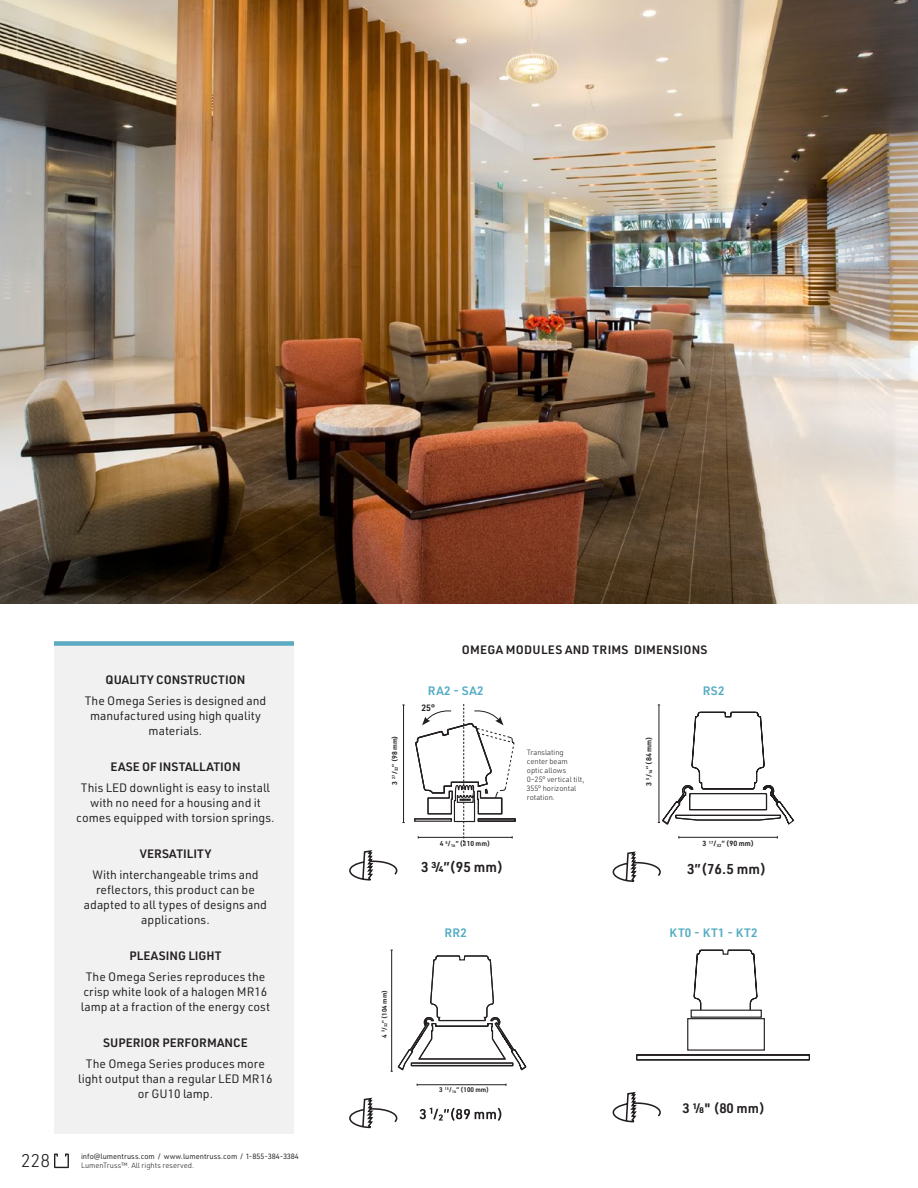
<style>
.page{position:relative;width:918px;height:1188px;background:#fff}
.page>*{position:absolute;margin:0;border:0;box-sizing:border-box;transform-origin:0 0}
.t1{font:300 18px "URWDIN";color:#231f20}
.t2{font:600 14.1px "URWDIN";color:#231f20}
.Description_produit{font:600 13.5px "URWDIN";color:#231f20}
.t3{font:12px/15px "URWDIN";color:#231f20;text-align:center}
.Titre-Section_No_lin{font:600 12px "URWDIN";letter-spacing:.01em;color:#231f20}
.Titre-Section_No_lin-2{font:600 12px "URWDIN";letter-spacing:.025em;color:#53acc1}
.Titre-Section_No_lin-3{font:600 12px "URWDIN";letter-spacing:.05em;color:#53acc1}
.Description_produit-2{font:600 9px "URWDIN";color:#231f20}
.t4{font:300 7.5px/9px "URWDIN";color:#231f20}
.t5{font:7.5px "URWDIN";color:#231f20}
.t6{font:600 7.35px "URWDIN";color:#231f20}
.t7{font:600 7.2px "URWDIN";color:#231f20}
.t8{font:600 7.05px "URWDIN";color:#231f20}
.t9{font:600 6.9px "URWDIN";color:#231f20}
.t10{font:600 6.6px "URWDIN";color:#231f20}
</style>
<div class="page">
<svg style="left:54px;top:1153px;width:15px;height:15px"></svg>
<div style="left:54px;top:641px;width:240px;height:493px;background:#f1f1f2"></div>
<img style="left:0;top:0;width:918px;height:604px">
<div style="left:54px;top:641px;width:240px;height:5px;background:#5baac1"></div>
<hr style="left:403px;top:705px;width:1px;height:118px;background:#231f20">
<svg style="left:349px;top:850px;width:49px;height:31px"></svg>
<hr style="left:679px;top:837px;width:98px;height:1px;background:#231f20">
<svg style="left:658px;top:705px;width:137px;height:120px"></svg>
<svg style="left:612px;top:851px;width:49px;height:31px"></svg>
<hr style="left:417px;top:1084px;width:89px;height:1px;background:#231f20">
<svg style="left:391px;top:950px;width:136px;height:122px"></svg>
<svg style="left:420px;top:1108px;width:81px;height:13px"></svg>
<svg style="left:349px;top:1097px;width:49px;height:32px"></svg>
<svg style="left:636px;top:949px;width:174px;height:112px"></svg>
<svg style="left:612px;top:1092px;width:49px;height:31px"></svg>
<div style="left:687px;top:1018px;width:78px;height:33px;border:1px solid #231f20"></div>
<div style="left:691px;top:1010px;width:70px;height:7px;background:#fff"></div>
<div style="left:691px;top:1010px;width:71px;height:8px;border:1px solid #231f20"></div>
<svg style="left:414px;top:704px;width:102px;height:142px"></svg>
<p class="Titre-Section_No_lin" style="left:106px;top:672px;width:141px">QUALITY CONSTRUCTION</p>
<p class="t3" style="left:85px;top:693px;width:183px">The Omega Series is designed and manufactured using high quality materials.</p>
<p class="Titre-Section_No_lin" style="left:110px;top:759px;width:132px">EASE OF INSTALLATION</p>
<p class="t3" style="left:76px;top:780px;width:200px">This LED downlight is easy to install with no need for a housing and it comes equipped with torsion springs.</p>
<p class="Titre-Section_No_lin" style="left:140px;top:846px;width:73px">VERSATILITY</p>
<p class="t3" style="left:84px;top:867px;width:185px">With interchangeable trims and reflectors, this product can be adapted to all types of designs and applications.</p>
<p class="Titre-Section_No_lin" style="left:129px;top:948px;width:94px">PLEASING LIGHT</p>
<p class="t3" style="left:81px;top:969px;width:191px">The Omega Series reproduces the crisp white look of a halogen MR16 lamp at a fraction of the energy cost</p>
<p class="Titre-Section_No_lin" style="left:103px;top:1034px;width:146px">SUPERIOR PERFORMANCE</p>
<p class="t3" style="left:86px;top:1056px;width:181px">The Omega Series produces more</p>
<p class="t3" style="left:78px;top:1071px;width:196px">light output than a regular LED MR16 or GU10 lamp.</p>
<h1 class="t1" style="left:21px;top:1149px;width:31px">228</h1>
<p class="t5" style="left:81px;top:1152px;width:219px">info@lumentruss.com / www.lumentruss.com / 1-855-384-3384</p>
<p class="t4" style="left:81px;top:1161px;width:115px">LumenTruss™. All rights reserved.</p>
<p class="t9" style="left:390px;top:785px;width:51px;rotate:-90deg">3 <sup>27</sup>/<sub>32</sub>” (98 mm)</p>
<p class="t10" style="left:380px;top:1038px;width:50px;rotate:-90deg">4 <sup>3</sup>/<sub>32</sub>” (104 mm)</p>
<p class="Titre-Section_No_lin" style="left:462px;top:642px;width:247px">OMEGA MODULES AND TRIMS DIMENSIONS</p>
<p class="Titre-Section_No_lin-2" style="left:428px;top:683px;width:57px">RA2 - SA2</p>
<p class="Titre-Section_No_lin-2" style="left:703px;top:683px;width:23px">RS2</p>
<p class="Description_produit-2" style="left:421px;top:702px;width:15px">25°</p>
<p class="t8" style="left:440px;top:839px;width:52px">4 <sup>5</sup>/<sub>16</sub>” (110 mm)</p>
<p class="t2" style="left:421px;top:857px;width:84px">3 ¾”(95 mm)</p>
<p class="Titre-Section_No_lin-2" style="left:444px;top:925px;width:24px">RR2</p>
<p class="t4" style="left:527px;top:747px;width:59px">Translating center beam optic allows<br>0–25° vertical tilt,<br>355° horizontal rotation.</p>
<p class="t10" style="left:439px;top:1085px;width:51px">3 <sup>15</sup>/<sub>16</sub>” (100 mm)</p>
<p class="t7" style="left:644px;top:786px;width:51px;rotate:-90deg">3 <sup>5</sup>/<sub>16</sub>” (84 mm)</p>
<p class="t6" style="left:703px;top:839px;width:53px">3 <sup>17</sup>/<sub>32</sub>” (90 mm)</p>
<p class="t2" style="left:687px;top:860px;width:81px">3”(76.5 mm)</p>
<p class="Titre-Section_No_lin-3" style="left:670px;top:925px;width:89px">KT0 - KT1 - KT2</p>
<p class="Description_produit" style="left:683px;top:1099px;width:84px">3 ⅛" (80 mm)</p>
</div>
